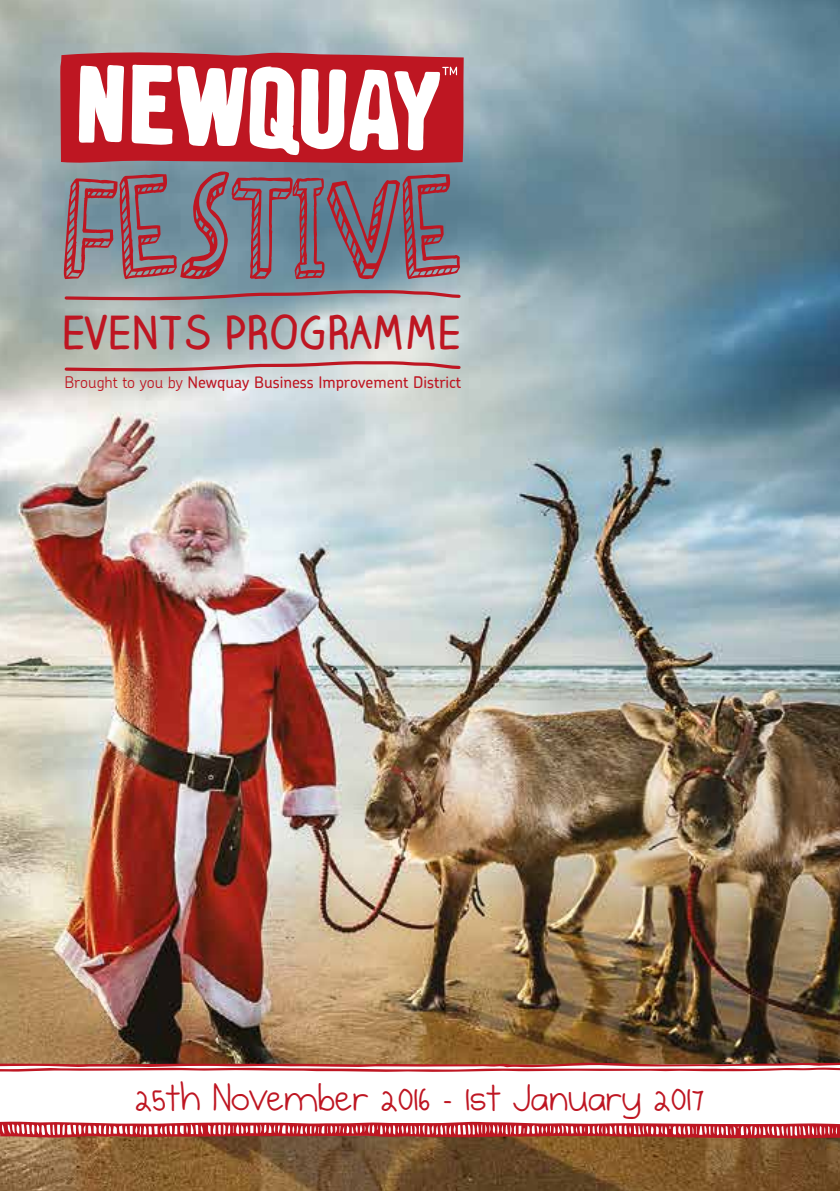
<style>
.page{position:relative;width:840px;height:1191px;background:#fff}
.page>*{position:absolute;margin:0;border:0;box-sizing:border-box;transform-origin:0 0}
.t1{font:144.2px "Denne Shuffle";color:#be1622}
.t2{font:700 44px "Claire Hand";letter-spacing:.015em;color:#be1622}
.t3{font:43.6px "Burst My Bubble";color:#be1622}
.t4{font:500 16px "Chevin";letter-spacing:-.005em;color:#be1622}
.s1{font-weight:300}
</style>
<div class="page">
<img style="left:0;top:0;width:839px;height:1191px">
<svg style="left:60px;top:52px;width:404px;height:113px;background:#b4313c"></svg>
<svg style="left:78px;top:65px;width:46px;height:78px"></svg>
<svg style="left:131px;top:64px;width:326px;height:92px"></svg>
<svg style="left:63px;top:289px;width:399px;height:12px;background:#a0848d"></svg>
<svg style="left:63px;top:360px;width:399px;height:12px;background:#c6a0a0"></svg>
<svg style="left:0;top:1072px;width:839px;height:49px"></svg>
<svg style="left:0;top:1121px;width:839px;height:17px"></svg>
<svg style="left:0;top:1061px;width:839px;height:11px"></svg>
<h1 class="t1" style="left:62px;top:158px;width:400px">FESTIVE</h1>
<h2 class="t2" style="left:62px;top:302px;width:399px">EVENTs PROGRAMME</h2>
<p class="t4" style="left:64px;top:372px;width:398px"><span class="s1">Brought to you by</span> Newquay Business Improvement District</p>
<h3 class="t3" style="left:135px;top:1080px;width:570px">25th November 2016 - 1st January 2017</h3>
</div>
